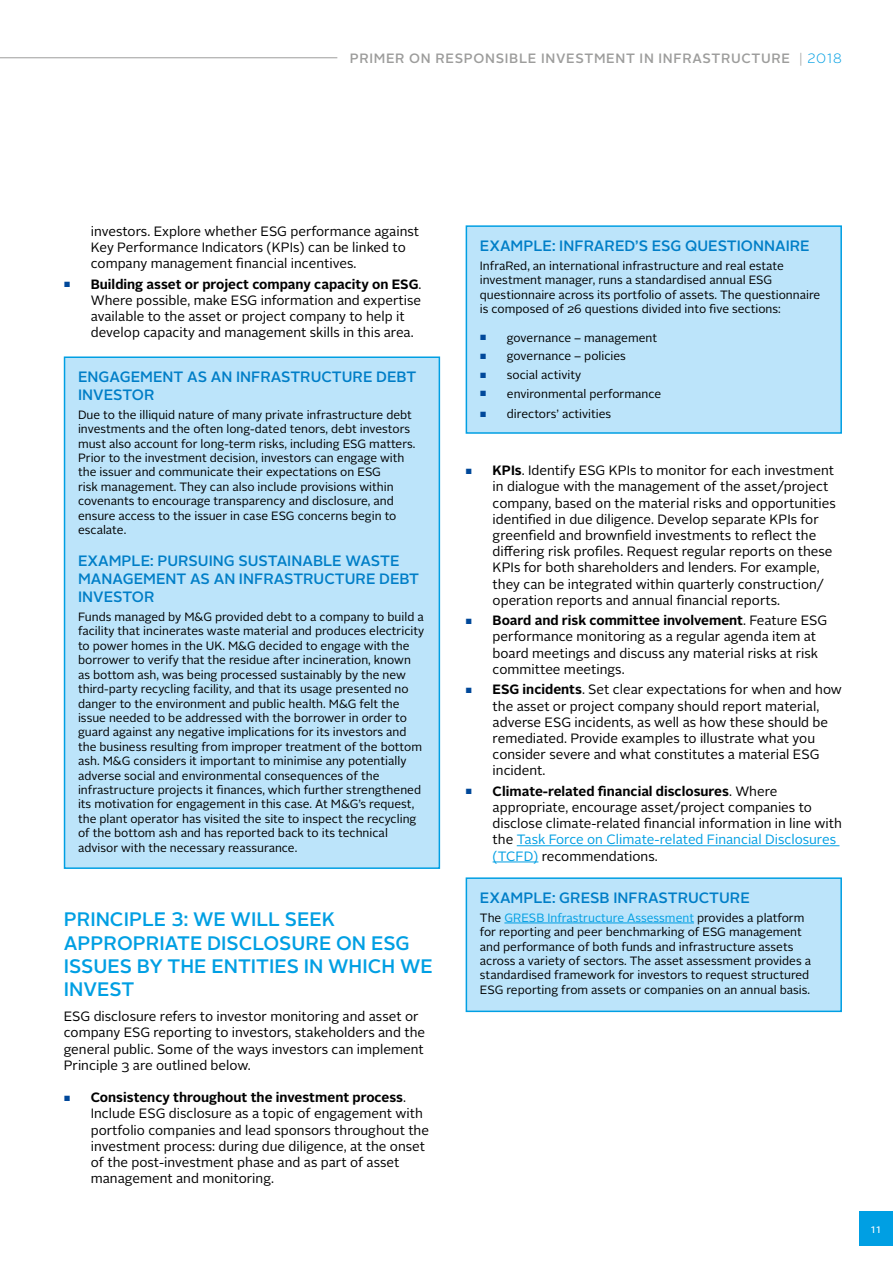
<style>
.page{position:relative;width:893px;height:1263px;background:#fff}
.page>*{position:absolute;margin:0;border:0;box-sizing:border-box;transform-origin:0 0}
.t1{font:500 19.5px/23.4px "Alright Sans";color:#009fe3}
.t2{font:500 15px/18px "Alright Sans";color:#007ec7}
.t3{font:13.5px/16.2px "Alright Sans";color:#000}
.t4{font:500 13.5px "Alright Sans";letter-spacing:.05em;color:#9d9d9c}
.t5{font:12px/14.4px "Alright Sans";color:#000}
.t6{font:12px "Alright Sans";color:#fff}
.s1{font-weight:300}
.s2{font-weight:300;color:#009fe3}
.s3{font-size:7.5px;color:#00489a}
.s4{font-weight:700}
.s5{color:#009fe3}
</style>
<div class="page">
<div style="left:859px;top:1212px;width:34px;height:34px;background:#009fe3"></div>
<hr style="left:0;top:57px;width:337px;height:1px;background:#9d9d9c">
<div style="left:65px;top:357px;width:374px;height:511px;background:#bce4fa"></div>
<div style="left:64px;top:356px;width:376px;height:513px;border:2px solid #009fe3"></div>
<hr style="left:517px;top:845px;width:322px;height:1px;background:#009fe3">
<hr style="left:493px;top:862px;width:45px;height:1px;background:#009fe3">
<div style="left:466px;top:226px;width:375px;height:207px;background:#bce4fa"></div>
<div style="left:466px;top:225px;width:376px;height:209px;border:2px solid #009fe3"></div>
<div style="left:466px;top:878px;width:375px;height:133px;background:#bce4fa"></div>
<hr style="left:504px;top:923px;width:190px;height:1px;background:#009fe3">
<div style="left:466px;top:877px;width:376px;height:135px;border:2px solid #009fe3"></div>
<p class="t4" style="left:350px;top:49px;width:494px">PRIMER ON RESPONSIBLE INVESTMENT IN INFRASTRUCTURE <span class="s1">|</span> <span class="s2">2018</span></p>
<p class="t3" style="left:91px;top:223px;width:330px">investors. Explore whether ESG performance against<br>Key Performance Indicators (KPIs) can be linked to company management financial incentives.</p>
<p class="t3" style="left:91px;top:276px;width:332px;text-indent:-27px"><span class="s3">■</span> <span class="s4">Building asset or project company capacity on ESG</span>.<br>Where possible, make ESG information and expertise available to the asset or project company to help it develop capacity and management skills in this area.</p>
<p class="t2" style="left:78px;top:368px;width:340px">ENGAGEMENT AS AN INFRASTRUCTURE DEBT<br>INVESTOR</p>
<p class="t5" style="left:78px;top:408px;width:339px">Due to the illiquid nature of many private infrastructure debt investments and the often long-dated tenors, debt investors must also account for long-term risks, including ESG matters.<br>Prior to the investment decision, investors can engage with the issuer and communicate their expectations on ESG<br>risk management. They can also include provisions within covenants to encourage transparency and disclosure, and ensure access to the issuer in case ESG concerns begin to escalate.</p>
<p class="t2" style="left:78px;top:552px;width:343px">EXAMPLE: PURSUING SUSTAINABLE WASTE<br>MANAGEMENT AS AN INFRASTRUCTURE DEBT<br>INVESTOR</p>
<p class="t5" style="left:78px;top:610px;width:348px">Funds managed by M&amp;G provided debt to a company to build a facility that incinerates waste material and produces electricity to power homes in the UK. M&amp;G decided to engage with the borrower to verify that the residue after incineration, known as bottom ash, was being processed sustainably by the new third-party recycling facility, and that its usage presented no danger to the environment and public health. M&amp;G felt the issue needed to be addressed with the borrower in order to guard against any negative implications for its investors and the business resulting from improper treatment of the bottom ash. M&amp;G considers it important to minimise any potentially adverse social and environmental consequences of the infrastructure projects it finances, which further strengthened its motivation for engagement in this case. At M&amp;G’s request, the plant operator has visited the site to inspect the recycling of the bottom ash and has reported back to its technical advisor with the necessary reassurance.</p>
<h1 class="t1" style="left:64px;top:908px;width:371px">PRINCIPLE 3: WE WILL SEEK<br>APPROPRIATE DISCLOSURE ON ESG<br>ISSUES BY THE ENTITIES IN WHICH WE<br>INVEST</h1>
<p class="t3" style="left:64px;top:1008px;width:363px">ESG disclosure refers to investor monitoring and asset or company ESG reporting to investors, stakeholders and the general public. Some of the ways investors can implement Principle 3 are outlined below.</p>
<p class="t3" style="left:91px;top:1089px;width:340px;text-indent:-27px"><span class="s3">■</span> <span class="s4">Consistency throughout the investment process</span>.<br>Include ESG disclosure as a topic of engagement with portfolio companies and lead sponsors throughout the investment process: during due diligence, at the onset of the post-investment phase and as part of asset management and monitoring.</p>
<p class="t2" style="left:480px;top:237px;width:331px">EXAMPLE: INFRARED’S ESG QUESTIONNAIRE</p>
<p class="t5" style="left:480px;top:258px;width:342px">InfraRed, an international infrastructure and real estate investment manager, runs a standardised annual ESG questionnaire across its portfolio of assets. The questionnaire is composed of 26 questions divided into five sections:</p>
<p class="t5" style="left:480px;top:330px;width:179px"><span class="s3">■</span> governance – management</p>
<p class="t5" style="left:480px;top:349px;width:148px"><span class="s3">■</span> governance – policies</p>
<p class="t5" style="left:480px;top:368px;width:103px"><span class="s3">■</span> social activity</p>
<p class="t5" style="left:480px;top:386px;width:183px"><span class="s3">■</span> environmental performance</p>
<p class="t5" style="left:480px;top:407px;width:133px"><span class="s3">■</span> directors’ activities</p>
<p class="t3" style="left:493px;top:463px;width:345px;text-indent:-27px"><span class="s3">■</span> <span class="s4">KPIs</span>. Identify ESG KPIs to monitor for each investment in dialogue with the management of the asset/project company, based on the material risks and opportunities identified in due diligence. Develop separate KPIs for greenfield and brownfield investments to reflect the differing risk profiles. Request regular reports on these KPIs for both shareholders and lenders. For example, they can be integrated within quarterly construction/ operation reports and annual financial reports.</p>
<p class="t3" style="left:493px;top:613px;width:336px;text-indent:-27px"><span class="s3">■</span> <span class="s4">Board and risk committee involvement</span>. Feature ESG performance monitoring as a regular agenda item at board meetings and discuss any material risks at risk committee meetings.</p>
<p class="t3" style="left:493px;top:682px;width:351px;text-indent:-27px"><span class="s3">■</span> <span class="s4">ESG incidents</span>. Set clear expectations for when and how the asset or project company should report material, adverse ESG incidents, as well as how these should be remediated. Provide examples to illustrate what you consider severe and what constitutes a material ESG incident.</p>
<p class="t3" style="left:493px;top:783px;width:351px;text-indent:-27px"><span class="s3">■</span> <span class="s4">Climate-related financial disclosures</span>. Where appropriate, encourage asset/project companies to disclose climate-related financial information in line with the <span class="s5">Task Force on Climate-related Financial Disclosures (TCFD)</span> recommendations.</p>
<p class="t2" style="left:480px;top:889px;width:272px">EXAMPLE: GRESB INFRASTRUCTURE</p>
<p class="t5" style="left:480px;top:910px;width:333px">The <span class="s5">GRESB Infrastructure Assessment</span> provides a platform for reporting and peer benchmarking of ESG management and performance of both funds and infrastructure assets across a variety of sectors. The asset assessment provides a standardised framework for investors to request structured ESG reporting from assets or companies on an annual basis.</p>
<p class="t6" style="left:871px;top:1221px;width:12px">11</p>
</div>
